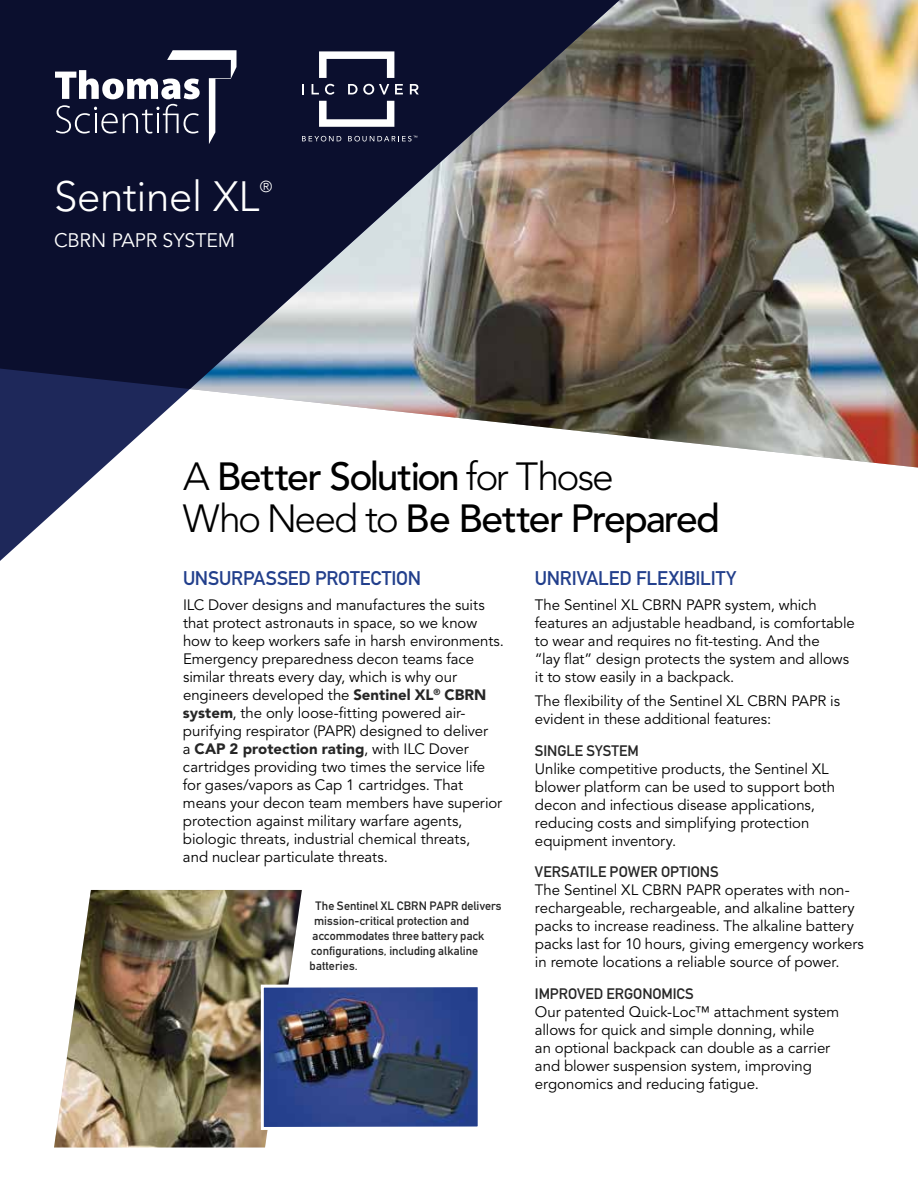
<style>
.page{position:relative;width:918px;height:1188px;background:#fff}
.page>*{position:absolute;margin:0;border:0;box-sizing:border-box;transform-origin:0 0}
.t1{font:300 42px "Avenir LT Std";letter-spacing:-.01em;color:#fff}
.t2{font:500 39px/42px "Avenir LT Std";letter-spacing:-.045em;color:#000}
.t3{font:700 19.5px "DIN Alternate";letter-spacing:-.01em;color:#223f8c}
.t4{font:19.5px "Avenir LT Std";letter-spacing:-.01em;color:#fff}
.t5{font:300 15.75px "Avenir LT Std";color:#fff}
.t6{font:15px/18px "Avenir LT Std";letter-spacing:-.005em;color:#000}
.t7{font:700 15px "DIN Alternate";color:#262626}
.t8{font:700 12px "DIN Alternate";letter-spacing:.005em;color:#262626}
.s1{font-weight:300}
.s2{font-weight:900;color:#262626}
</style>
<div class="page">
<img style="left:620px;top:0;width:298px;height:468px">
<svg style="left:0;top:389px;width:620px;height:172px"></svg>
<svg style="left:0;top:0;width:634px;height:389px;background:#414151"></svg>
<img style="left:54px;top:890px;width:248px;height:258px">
<img style="left:259px;top:983px;width:219px;height:148px">
<svg style="left:302px;top:84px;width:2px;height:10px"></svg>
<svg style="left:312px;top:84px;width:7px;height:10px"></svg>
<svg style="left:325px;top:84px;width:10px;height:11px"></svg>
<svg style="left:348px;top:84px;width:41px;height:11px"></svg>
<svg style="left:395px;top:84px;width:8px;height:10px"></svg>
<svg style="left:410px;top:84px;width:9px;height:10px"></svg>
<svg style="left:319px;top:51px;width:75px;height:27px"></svg>
<svg style="left:319px;top:101px;width:75px;height:26px"></svg>
<svg style="left:302px;top:136px;width:39px;height:5px"></svg>
<svg style="left:348px;top:136px;width:69px;height:5px"></svg>
<svg style="left:54px;top:50px;width:183px;height:94px"></svg>
<h1 class="t1" style="left:54px;top:172px;width:207px">Sentinel XL</h1>
<p class="t5" style="left:260px;top:178px;width:14px">®</p>
<h3 class="t4" style="left:54px;top:229px;width:183px">CBRN PAPR SYSTEM</h3>
<h2 class="t2" style="left:183px;top:457px;width:539px"><span class="s1">A</span> Better Solution <span class="s1">for Those<br>Who Need to</span> Be Better Prepared</h2>
<h3 class="t3" style="left:183px;top:563px;width:240px">UNSURPASSED PROTECTION</h3>
<p class="t6" style="left:183px;top:596px;width:323px">ILC Dover designs and manufactures the suits that protect astronauts in space, so we know how to keep workers safe in harsh environments.<br>Emergency preparedness decon teams face similar threats every day, which is why our engineers developed the <span class="s2">Sentinel XL</span><sup>®</sup> <span class="s2">CBRN system</span>, the only loose-fitting powered air&shy;purifying respirator (PAPR) designed to deliver<br>a <span class="s2">CAP 2 protection rating</span>, with ILC Dover cartridges providing two times the service life for gases/vapors as Cap 1 cartridges. That means your decon team members have superior protection against military warfare agents, biologic threats, industrial chemical threats,<br>and nuclear particulate threats.</p>
<h3 class="t3" style="left:535px;top:563px;width:203px">UNRIVALED FLEXIBILITY</h3>
<p class="t6" style="left:535px;top:596px;width:321px">The Sentinel XL CBRN PAPR system, which features an adjustable headband, is comfortable to wear and requires no fit-testing. And the<br>“lay flat” design protects the system and allows it to stow easily in a backpack.</p>
<p class="t6" style="left:535px;top:693px;width:307px">The flexibility of the Sentinel XL CBRN PAPR is evident in these additional features:</p>
<p class="t7" style="left:535px;top:739px;width:105px">SINGLE SYSTEM</p>
<p class="t6" style="left:535px;top:760px;width:302px">Unlike competitive products, the Sentinel XL blower platform can be used to support both decon and infectious disease applications, reducing costs and simplifying protection equipment inventory.</p>
<p class="t7" style="left:535px;top:861px;width:185px">VERSATILE POWER OPTIONS</p>
<p class="t6" style="left:535px;top:882px;width:331px">The Sentinel XL CBRN PAPR operates with non&shy;rechargeable, rechargeable, and alkaline battery packs to increase readiness. The alkaline battery packs last for 10 hours, giving emergency workers in remote locations a reliable source of power.</p>
<p class="t7" style="left:535px;top:982px;width:160px">IMPROVED ERGONOMICS</p>
<p class="t6" style="left:535px;top:1003px;width:306px">Our patented Quick-Loc™ attachment system allows for quick and simple donning, while<br>an optional backpack can double as a carrier and blower suspension system, improving ergonomics and reducing fatigue.</p>
<p class="t8" style="left:316px;top:897px;width:188px">The Sentinel XL CBRN PAPR delivers</p>
<p class="t8" style="left:314px;top:912px;width:156px">mission-critical protection and</p>
<p class="t8" style="left:313px;top:927px;width:173px">accommodates three battery pack</p>
<p class="t8" style="left:311px;top:942px;width:169px">configurations, including alkaline</p>
<p class="t8" style="left:310px;top:957px;width:50px">batteries.</p>
</div>
